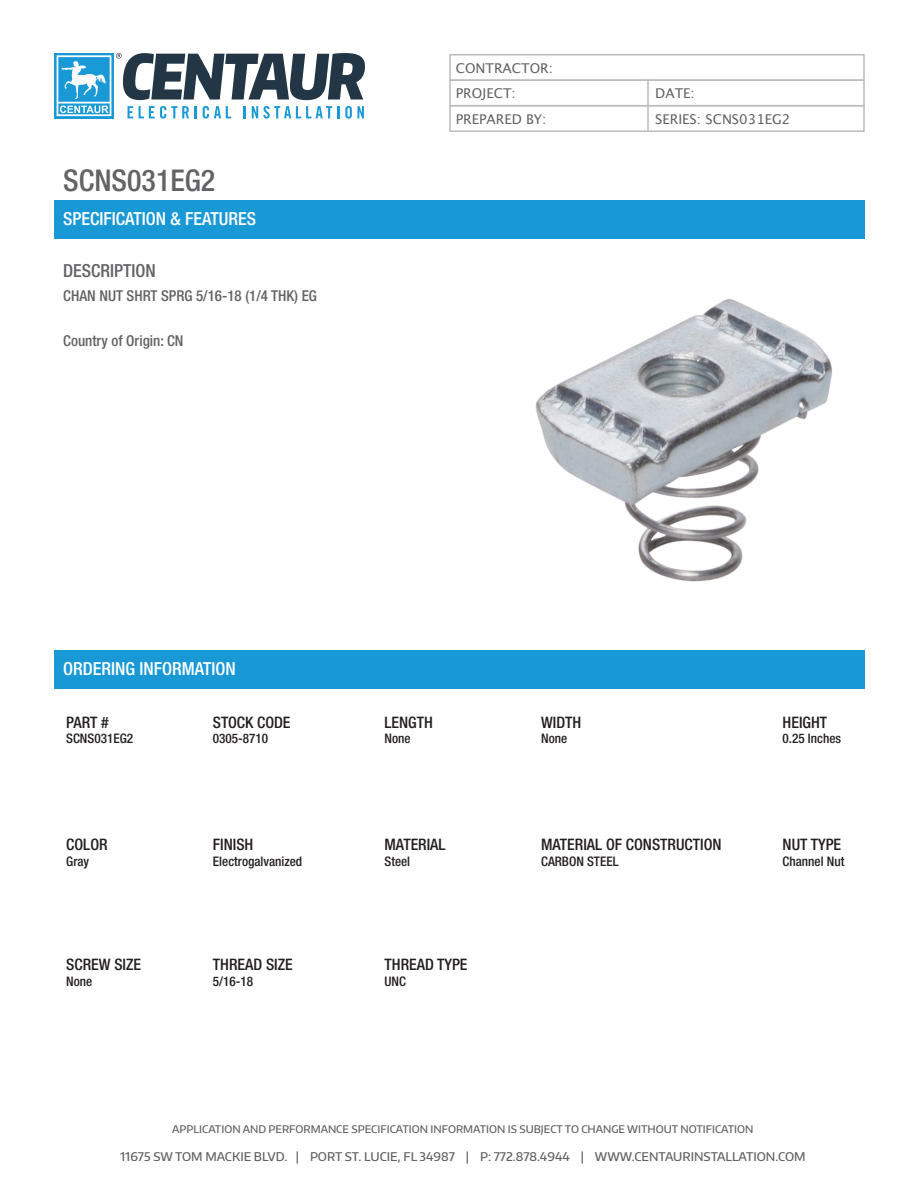
<style>
.page{position:relative;width:918px;height:1188px;background:#fff}
.page>*{position:absolute;margin:0;border:0;box-sizing:border-box;transform-origin:0 0}
.t1{font:500 condensed 30px "Helvetica Neue";color:#636366}
.t2{font:500 condensed 18px "Helvetica Neue";color:#fff}
.t3{font:500 condensed 18px "Helvetica Neue";color:#636366}
.t4{font:500 condensed 15.9px "Helvetica Neue";color:#231f20}
.t5{font:500 condensed 15px "Helvetica Neue";color:#636366}
.t6{font:13.5px "Lucida Grande";color:#636366}
.t7{font:500 condensed 13.2px "Helvetica Neue";color:#231f20}
.t8{font:500 12px "Encode Sans Normal";color:#636366}
.t9{font:500 10.5px "Encode Sans Normal";color:#636366}
</style>
<div class="page">
<svg style="left:54px;top:53px;width:3px;height:65px"></svg>
<svg style="left:57px;top:53px;width:308px;height:65px"></svg>
<div style="left:449px;top:54px;width:416px;height:27px;border:2px solid #babbbb"></div>
<div style="left:449px;top:79px;width:416px;height:27px;border:2px solid #babbbb"></div>
<hr style="left:647px;top:80px;width:2px;height:25px;background:#babbbb">
<div style="left:449px;top:105px;width:416px;height:27px;border:2px solid #babbbb"></div>
<hr style="left:647px;top:106px;width:2px;height:24px;background:#babbbb">
<div style="left:54px;top:200px;width:811px;height:39px;background:#1899d6"></div>
<div style="left:54px;top:650px;width:811px;height:39px;background:#1899d6"></div>
<img style="left:535px;top:299px;width:297px;height:283px">
<p class="t1" style="left:63px;top:163px;width:154px">SCNS031EG2</p>
<p class="t2" style="left:63px;top:208px;width:195px">SPECIFICATION &amp; FEATURES</p>
<p class="t3" style="left:63px;top:260px;width:94px">DESCRIPTION</p>
<p class="t5" style="left:63px;top:286px;width:255px">CHAN NUT SHRT SPRG 5/16-18 (1/4 THK) EG</p>
<p class="t5" style="left:63px;top:331px;width:122px">Country of Origin: CN</p>
<p class="t6" style="left:456px;top:60px;width:99px">CONTRACTOR:</p>
<p class="t6" style="left:456px;top:86px;width:62px">PROJECT:</p>
<p class="t6" style="left:655px;top:86px;width:41px">DATE:</p>
<p class="t6" style="left:456px;top:111px;width:92px">PREPARED BY:</p>
<p class="t6" style="left:655px;top:111px;width:137px">SERIES: SCNS031EG2</p>
<p class="t2" style="left:63px;top:658px;width:174px">ORDERING INFORMATION</p>
<p class="t4" style="left:66px;top:712px;width:44px">PART #</p>
<p class="t7" style="left:66px;top:731px;width:68px">SCNS031EG2</p>
<p class="t4" style="left:213px;top:712px;width:79px">STOCK CODE</p>
<p class="t7" style="left:213px;top:731px;width:57px">0305-8710</p>
<p class="t4" style="left:385px;top:712px;width:50px">LENGTH</p>
<p class="t7" style="left:385px;top:731px;width:28px">None</p>
<p class="t4" style="left:541px;top:712px;width:42px">WIDTH</p>
<p class="t7" style="left:541px;top:731px;width:28px">None</p>
<p class="t4" style="left:783px;top:712px;width:46px">HEIGHT</p>
<p class="t7" style="left:783px;top:731px;width:60px">0.25 Inches</p>
<p class="t4" style="left:66px;top:835px;width:43px">COLOR</p>
<p class="t7" style="left:66px;top:854px;width:24px">Gray</p>
<p class="t4" style="left:213px;top:835px;width:42px">FINISH</p>
<p class="t7" style="left:213px;top:854px;width:91px">Electrogalvanized</p>
<p class="t4" style="left:385px;top:835px;width:63px">MATERIAL</p>
<p class="t7" style="left:385px;top:854px;width:27px">Steel</p>
<p class="t4" style="left:541px;top:835px;width:182px">MATERIAL OF CONSTRUCTION</p>
<p class="t7" style="left:541px;top:854px;width:79px">CARBON STEEL</p>
<p class="t4" style="left:783px;top:835px;width:60px">NUT TYPE</p>
<p class="t7" style="left:783px;top:854px;width:63px">Channel Nut</p>
<p class="t4" style="left:66px;top:955px;width:76px">SCREW SIZE</p>
<p class="t7" style="left:66px;top:974px;width:28px">None</p>
<p class="t4" style="left:213px;top:955px;width:81px">THREAD SIZE</p>
<p class="t7" style="left:213px;top:974px;width:42px">5/16-18</p>
<p class="t4" style="left:385px;top:955px;width:85px">THREAD TYPE</p>
<p class="t7" style="left:385px;top:974px;width:23px">UNC</p>
<p class="t9" style="left:172px;top:1122px;width:583px">APPLICATION AND PERFORMANCE SPECIFICATION INFORMATION IS SUBJECT TO CHANGE WITHOUT NOTIFICATION</p>
<p class="t8" style="left:120px;top:1149px;width:687px">11675 SW TOM MACKIE BLVD. | PORT ST. LUCIE, FL 34987 | P: 772.878.4944 | WWW.CENTAURINSTALLATION.COM</p>
</div>
